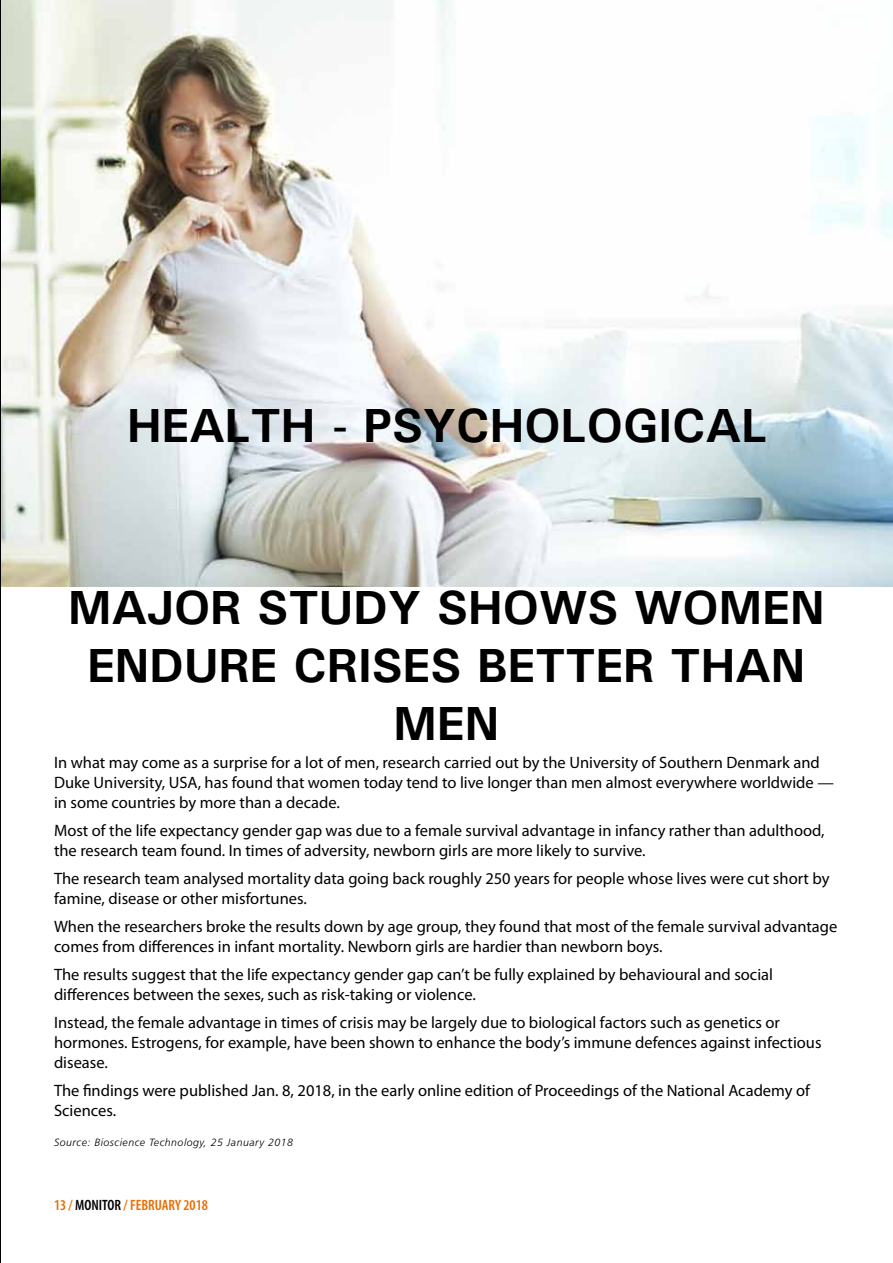
<style>
.page{position:relative;width:893px;height:1263px;background:#fff}
.page>*{position:absolute;margin:0;border:0;box-sizing:border-box;transform-origin:0 0}
.t1{font:700 48px "Utah";color:#000}
.t2{font:16.5px/19.8px "Myriad Pro";color:#000}
.t3{font:600 condensed 15px "Myriad Pro";color:#e96c00}
.t4{font:italic 300 10.5px "Frutiger";letter-spacing:.05em;color:#000}
.s1{color:#000}
</style>
<div class="page">
<hr style="left:0;top:0;width:1px;height:1263px;background:#000">
<img style="left:1px;top:0;width:892px;height:586px">
<h1 class="t1" style="left:127px;top:397px;width:65px">HEALT</h1>
<h1 class="t1" style="left:281px;top:397px;width:372px">H - PSYCHOLOGICAL</h1>
<h1 class="t1" style="left:68px;top:579px;width:406px">MAJOR STUDY SHOWS</h1>
<h1 class="t1" style="left:634px;top:579px;width:192px">WOMEN</h1>
<h1 class="t1" style="left:87px;top:636px;width:720px">ENDURE CRISES BETTER THAN</h1>
<h1 class="t1" style="left:394px;top:694px;width:107px">MEN</h1>
<p class="t2" style="left:54px;top:752px;width:781px">In what may come as a surprise for a lot of men, research carried out by the University of Southern Denmark and<br>Duke University, USA, has found that women today tend to live longer than men almost everywhere worldwide — in some countries by more than a decade.</p>
<p class="t2" style="left:54px;top:820px;width:772px">Most of the life expectancy gender gap was due to a female survival advantage in infancy rather than adulthood, the research team found. In times of adversity, newborn girls are more likely to survive.</p>
<p class="t2" style="left:54px;top:868px;width:777px">The research team analysed mortality data going back roughly 250 years for people whose lives were cut short by famine, disease or other misfortunes.</p>
<p class="t2" style="left:54px;top:916px;width:785px">When the researchers broke the results down by age group, they found that most of the female survival advantage comes from differences in infant mortality. Newborn girls are hardier than newborn boys.</p>
<p class="t2" style="left:54px;top:964px;width:720px">The results suggest that the life expectancy gender gap can’t be fully explained by behavioural and social differences between the sexes, such as risk-taking or violence.</p>
<p class="t2" style="left:54px;top:1012px;width:769px">Instead, the female advantage in times of crisis may be largely due to biological factors such as genetics or hormones. Estrogens, for example, have been shown to enhance the body’s immune defences against infectious disease.</p>
<p class="t2" style="left:54px;top:1080px;width:757px">The findings were published Jan. 8, 2018, in the early online edition of Proceedings of the National Academy of<br>Sciences.</p>
<p class="t4" style="left:54px;top:1136px;width:240px">Source: Bioscience Technology, 25 January 2018</p>
<p class="t3" style="left:54px;top:1197px;width:155px">13 / <span class="s1">MONITOR</span> / FEBRUARY 2018</p>
</div>
